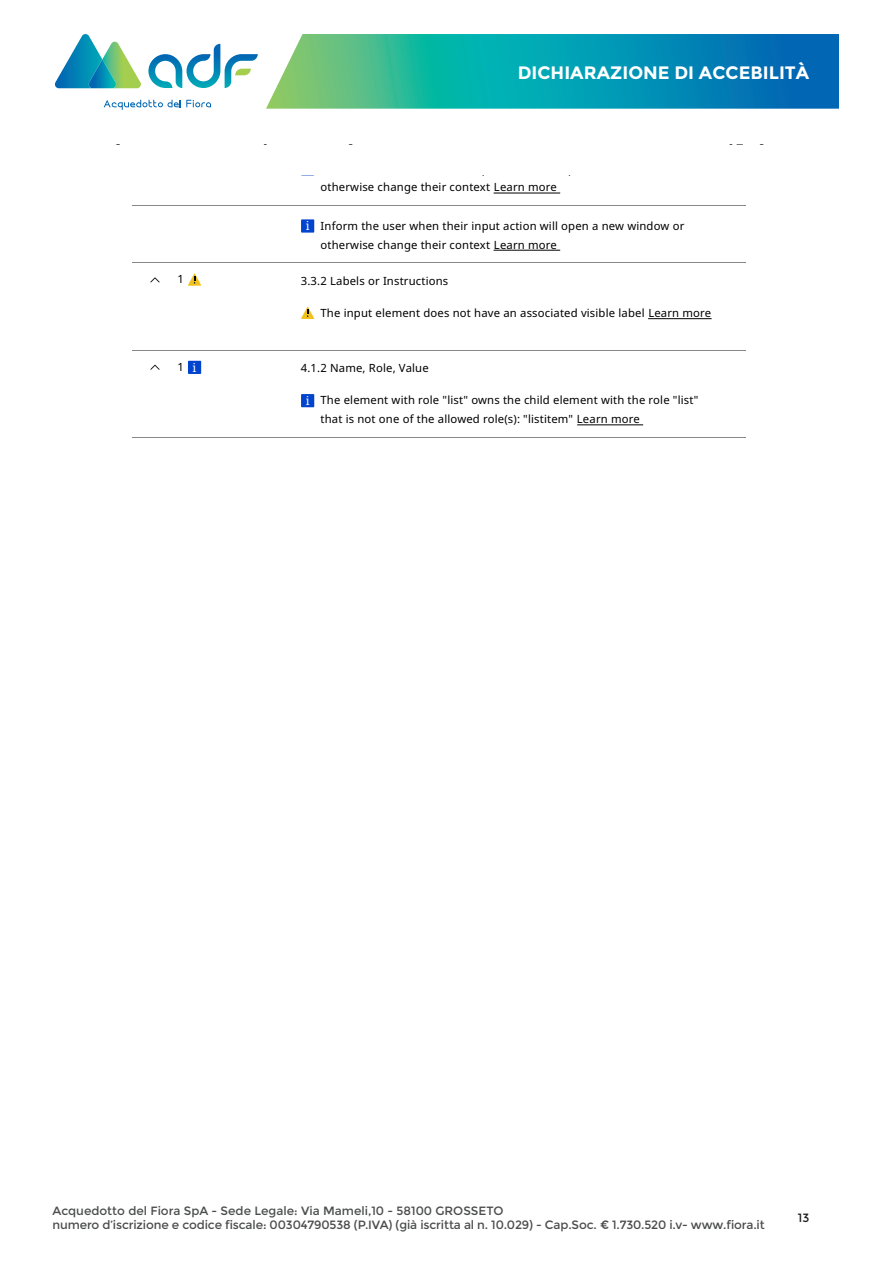
<style>
.page{position:relative;width:893px;height:1263px;background:#fff}
.page>*{position:absolute;margin:0;border:0;box-sizing:border-box;transform-origin:0 0}
.t1{font:700 18px "Montserrat";color:#fff}
.t2{font:12px/14.4px "Montserrat";letter-spacing:-.01em;color:#4b4c4d}
.t3{font:12px "Montserrat";color:#231f20}
.t4{font:11.25px/18.9px "Cairo Font 0 0";letter-spacing:.015em;color:#000}
.s1{font-family:"Cairo Font 2 0";font-size:12.3px;color:#fff}
</style>
<div class="page">
<svg style="left:148px;top:44px;width:110px;height:44px"></svg>
<svg style="left:55px;top:34px;width:86px;height:54px"></svg>
<svg style="left:104px;top:100px;width:107px;height:10px"></svg>
<svg style="left:266px;top:34px;width:573px;height:75px;background:#1ea0aa"></svg>
<hr style="left:132px;top:205px;width:613px;height:1px;background:#888">
<hr style="left:132px;top:262px;width:613px;height:1px;background:#888">
<hr style="left:132px;top:350px;width:613px;height:1px;background:#888">
<hr style="left:132px;top:437px;width:613px;height:1px;background:#888">
<svg style="left:301px;top:175px;width:13px;height:1px"></svg>
<hr style="left:494px;top:193px;width:66px;height:1px;background:#000">
<div style="left:301px;top:219px;width:13px;height:14px;background:#0043ce"></div>
<hr style="left:494px;top:250px;width:66px;height:1px;background:#000">
<svg style="left:150px;top:277px;width:10px;height:6px"></svg>
<svg style="left:188px;top:273px;width:13px;height:13px"></svg>
<svg style="left:301px;top:307px;width:13px;height:12px"></svg>
<hr style="left:648px;top:318px;width:64px;height:1px;background:#000">
<svg style="left:150px;top:364px;width:10px;height:6px"></svg>
<div style="left:188px;top:361px;width:13px;height:13px;background:#0043ce"></div>
<div style="left:301px;top:394px;width:13px;height:13px;background:#0043ce"></div>
<hr style="left:577px;top:424px;width:66px;height:1px;background:#000">
<h1 class="t1" style="left:518px;top:62px;width:293px">DICHIARAZIONE DI ACCEBILITÀ</h1>
<p class="t4" style="left:321px;top:179px;width:238px">otherwise change their context Learn more</p>
<p class="t4" style="left:321px;top:217px;width:365px;text-indent:-15px"><span class="s1">i</span> Inform the user when their input action will open a new window or otherwise change their context Learn more</p>
<p class="t4" style="left:178px;top:271px;width:8px">1</p>
<p class="t4" style="left:301px;top:273px;width:149px">3.3.2 Labels or Instructions</p>
<p class="t4" style="left:321px;top:305px;width:392px">The input element does not have an associated visible label Learn more</p>
<p class="t4" style="left:178px;top:358px;width:20px">1 <span class="s1">i</span></p>
<p class="t4" style="left:301px;top:360px;width:130px">4.1.2 Name, Role, Value</p>
<p class="t4" style="left:321px;top:392px;width:379px;text-indent:-15px"><span class="s1">i</span> The element with role "list" owns the child element with the role "list" that is not one of the allowed role(s): "listitem" Learn more</p>
<p class="t2" style="left:52px;top:1203px;width:714px">Acquedotto del Fiora SpA - Sede Legale: Via Mameli,10 - 58100 GROSSETO<br>numero d’iscrizione e codice fiscale: 00304790538 (P.IVA) (già iscritta al n. 10.029) - Cap.Soc. € 1.730.520 i.v- www.fiora.it</p>
<p class="t3" style="left:798px;top:1210px;width:13px">13</p>
</div>
